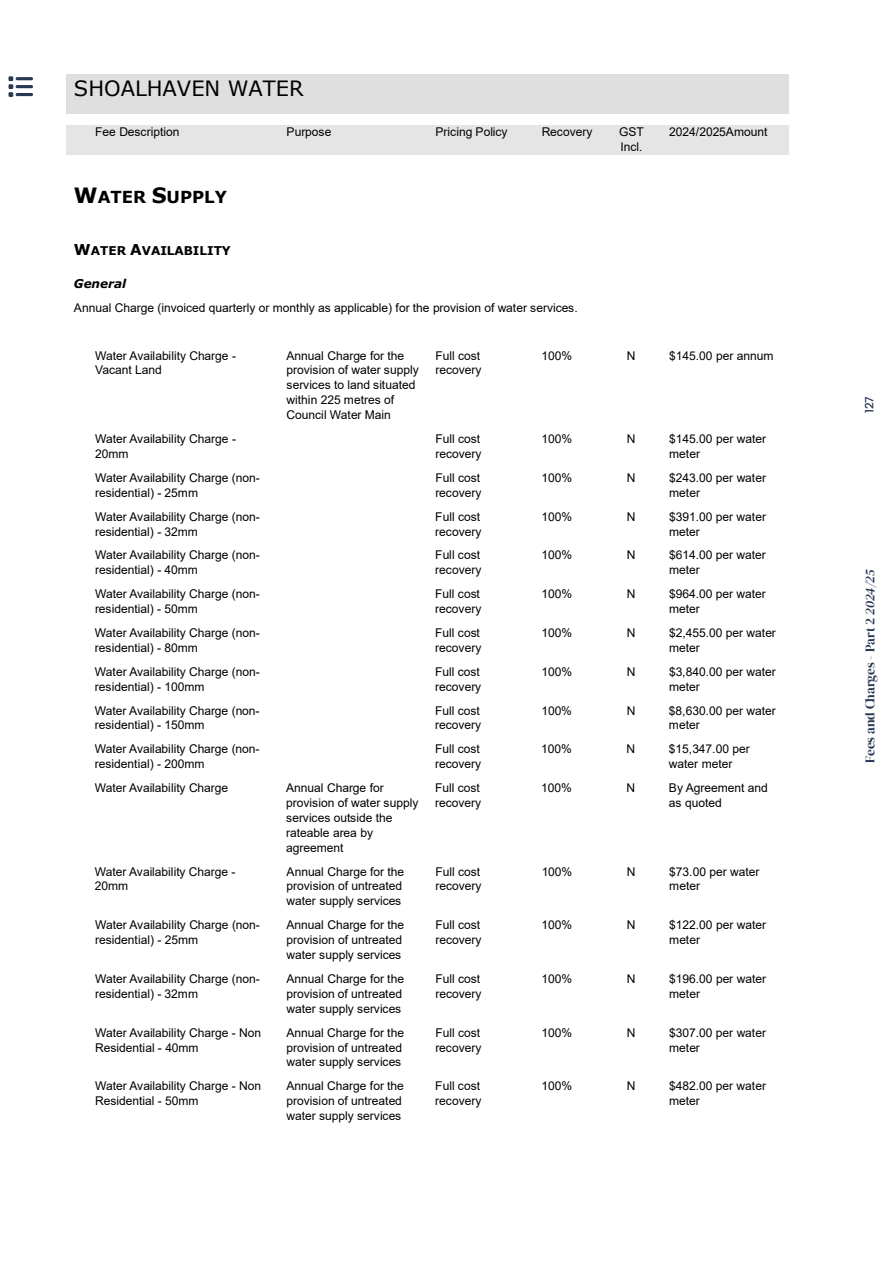
<style>
.page{position:relative;width:893px;height:1263px;background:#fff}
.page>*{position:absolute;margin:0;border:0;box-sizing:border-box;transform-origin:0 0}
.t1{font:21px "Verdana";color:#000}
.t2{font:700 16.5px "Verdana";color:#000}
.t3{font:13.2px "DM Serif Display";color:#263753}
.t4{font:12px/15px "Arial";letter-spacing:-.005em;color:#000}
.t5{font:700 12px "Verdana";color:#000}
.t6{font:italic 700 12px "Verdana";letter-spacing:-.005em;color:#000}
.t7{font:500 11.4px "Poppins";color:#263753}
.s1{font-size:21px}
.s2{font-size:15px}
.s3{font-style:italic}
</style>
<div class="page">
<div style="left:66px;top:75px;width:723px;height:39px;background:#dfdfdf"></div>
<div style="left:66px;top:125px;width:21px;height:30px;background:#e5e5e5"></div>
<div style="left:87px;top:125px;width:191px;height:30px;background:#e5e5e5"></div>
<div style="left:278px;top:125px;width:149px;height:30px;background:#e5e5e5"></div>
<div style="left:427px;top:125px;width:107px;height:30px;background:#e5e5e5"></div>
<div style="left:534px;top:125px;width:68px;height:30px;background:#e5e5e5"></div>
<div style="left:602px;top:125px;width:59px;height:30px;background:#e5e5e5"></div>
<div style="left:661px;top:125px;width:128px;height:30px;background:#e5e5e5"></div>
<svg style="left:8px;top:76px;width:25px;height:21px"></svg>
<h1 class="t1" style="left:74px;top:74px;width:231px">SHOALHAVEN WATER</h1>
<p class="t4" style="left:95px;top:125px;width:86px">Fee Description</p>
<p class="t4" style="left:287px;top:125px;width:46px">Purpose</p>
<p class="t4" style="left:435px;top:125px;width:74px">Pricing Policy</p>
<p class="t4" style="left:542px;top:125px;width:52px">Recovery</p>
<p class="t4" style="left:619px;top:125px;width:26px">GST<br>Incl.</p>
<p class="t4" style="left:669px;top:125px;width:100px">2024/2025Amount</p>
<h2 class="t2" style="left:74px;top:186px;width:154px"><span class="s1">W</span>ATER <span class="s1">S</span>UPPLY</h2>
<p class="t5" style="left:74px;top:242px;width:158px"><span class="s2">W</span>ATER <span class="s2">A</span>VAILABILITY</p>
<p class="t6" style="left:74px;top:275px;width:54px">General</p>
<p class="t4" style="left:74px;top:300px;width:505px">Annual Charge (invoiced quarterly or monthly as applicable) for the provision of water services.</p>
<p class="t4" style="left:95px;top:348px;width:142px">Water Availability Charge -<br>Vacant Land</p>
<p class="t4" style="left:287px;top:348px;width:134px">Annual Charge for the provision of water supply services to land situated within 225 metres of<br>Council Water Main</p>
<p class="t4" style="left:435px;top:348px;width:48px">Full cost recovery</p>
<p class="t4" style="left:542px;top:348px;width:32px">100%</p>
<p class="t4" style="left:627px;top:348px;width:10px">N</p>
<p class="t4" style="left:669px;top:348px;width:106px">$145.00 per annum</p>
<p class="t4" style="left:95px;top:431px;width:142px">Water Availability Charge -<br>20mm</p>
<p class="t4" style="left:435px;top:431px;width:48px">Full cost recovery</p>
<p class="t4" style="left:542px;top:431px;width:32px">100%</p>
<p class="t4" style="left:627px;top:431px;width:10px">N</p>
<p class="t4" style="left:669px;top:431px;width:98px">$145.00 per water meter</p>
<p class="t4" style="left:95px;top:470px;width:166px">Water Availability Charge (non&shy;residential) - 25mm</p>
<p class="t4" style="left:435px;top:470px;width:48px">Full cost recovery</p>
<p class="t4" style="left:542px;top:470px;width:32px">100%</p>
<p class="t4" style="left:627px;top:470px;width:10px">N</p>
<p class="t4" style="left:669px;top:470px;width:98px">$243.00 per water meter</p>
<p class="t4" style="left:95px;top:509px;width:166px">Water Availability Charge (non&shy;residential) - 32mm</p>
<p class="t4" style="left:435px;top:509px;width:48px">Full cost recovery</p>
<p class="t4" style="left:541px;top:509px;width:32px">100%</p>
<p class="t4" style="left:627px;top:509px;width:10px">N</p>
<p class="t4" style="left:669px;top:509px;width:98px">$391.00 per water meter</p>
<p class="t4" style="left:95px;top:547px;width:166px">Water Availability Charge (non&shy;residential) - 40mm</p>
<p class="t4" style="left:435px;top:547px;width:48px">Full cost recovery</p>
<p class="t4" style="left:541px;top:547px;width:32px">100%</p>
<p class="t4" style="left:627px;top:547px;width:10px">N</p>
<p class="t4" style="left:669px;top:547px;width:98px">$614.00 per water meter</p>
<p class="t4" style="left:95px;top:586px;width:166px">Water Availability Charge (non&shy;residential) - 50mm</p>
<p class="t4" style="left:435px;top:586px;width:48px">Full cost recovery</p>
<p class="t4" style="left:541px;top:586px;width:32px">100%</p>
<p class="t4" style="left:627px;top:586px;width:10px">N</p>
<p class="t4" style="left:669px;top:586px;width:98px">$964.00 per water meter</p>
<p class="t4" style="left:95px;top:625px;width:166px">Water Availability Charge (non&shy;residential) - 80mm</p>
<p class="t4" style="left:435px;top:625px;width:48px">Full cost recovery</p>
<p class="t4" style="left:541px;top:625px;width:32px">100%</p>
<p class="t4" style="left:627px;top:625px;width:10px">N</p>
<p class="t4" style="left:669px;top:625px;width:108px">$2,455.00 per water meter</p>
<p class="t4" style="left:95px;top:664px;width:166px">Water Availability Charge (non&shy;residential) - 100mm</p>
<p class="t4" style="left:435px;top:664px;width:48px">Full cost recovery</p>
<p class="t4" style="left:541px;top:664px;width:32px">100%</p>
<p class="t4" style="left:627px;top:664px;width:10px">N</p>
<p class="t4" style="left:669px;top:664px;width:108px">$3,840.00 per water meter</p>
<p class="t4" style="left:95px;top:703px;width:166px">Water Availability Charge (non&shy;residential) - 150mm</p>
<p class="t4" style="left:435px;top:703px;width:48px">Full cost recovery</p>
<p class="t4" style="left:541px;top:703px;width:32px">100%</p>
<p class="t4" style="left:627px;top:703px;width:10px">N</p>
<p class="t4" style="left:669px;top:703px;width:108px">$8,630.00 per water meter</p>
<p class="t4" style="left:95px;top:742px;width:166px">Water Availability Charge (non&shy;residential) - 200mm</p>
<p class="t4" style="left:435px;top:742px;width:48px">Full cost recovery</p>
<p class="t4" style="left:541px;top:742px;width:32px">100%</p>
<p class="t4" style="left:627px;top:742px;width:10px">N</p>
<p class="t4" style="left:669px;top:742px;width:82px">$15,347.00 per water meter</p>
<p class="t4" style="left:95px;top:780px;width:135px">Water Availability Charge</p>
<p class="t4" style="left:286px;top:780px;width:134px">Annual Charge for provision of water supply services outside the rateable area by agreement</p>
<p class="t4" style="left:435px;top:780px;width:48px">Full cost recovery</p>
<p class="t4" style="left:541px;top:780px;width:32px">100%</p>
<p class="t4" style="left:627px;top:780px;width:10px">N</p>
<p class="t4" style="left:669px;top:780px;width:100px">By Agreement and as quoted</p>
<p class="t4" style="left:95px;top:864px;width:142px">Water Availability Charge -<br>20mm</p>
<p class="t4" style="left:287px;top:864px;width:119px">Annual Charge for the provision of untreated water supply services</p>
<p class="t4" style="left:435px;top:864px;width:48px">Full cost recovery</p>
<p class="t4" style="left:542px;top:864px;width:32px">100%</p>
<p class="t4" style="left:627px;top:864px;width:10px">N</p>
<p class="t4" style="left:669px;top:864px;width:92px">$73.00 per water meter</p>
<p class="t4" style="left:95px;top:917px;width:166px">Water Availability Charge (non&shy;residential) - 25mm</p>
<p class="t4" style="left:287px;top:917px;width:119px">Annual Charge for the provision of untreated water supply services</p>
<p class="t4" style="left:435px;top:917px;width:48px">Full cost recovery</p>
<p class="t4" style="left:542px;top:917px;width:32px">100%</p>
<p class="t4" style="left:627px;top:917px;width:10px">N</p>
<p class="t4" style="left:669px;top:917px;width:98px">$122.00 per water meter</p>
<p class="t4" style="left:95px;top:971px;width:166px">Water Availability Charge (non&shy;residential) - 32mm</p>
<p class="t4" style="left:286px;top:971px;width:119px">Annual Charge for the provision of untreated water supply services</p>
<p class="t4" style="left:435px;top:971px;width:48px">Full cost recovery</p>
<p class="t4" style="left:542px;top:971px;width:32px">100%</p>
<p class="t4" style="left:627px;top:971px;width:10px">N</p>
<p class="t4" style="left:669px;top:971px;width:98px">$196.00 per water meter</p>
<p class="t4" style="left:95px;top:1025px;width:168px">Water Availability Charge - Non<br>Residential - 40mm</p>
<p class="t4" style="left:286px;top:1025px;width:119px">Annual Charge for the provision of untreated water supply services</p>
<p class="t4" style="left:435px;top:1025px;width:48px">Full cost recovery</p>
<p class="t4" style="left:542px;top:1025px;width:32px">100%</p>
<p class="t4" style="left:627px;top:1025px;width:10px">N</p>
<p class="t4" style="left:669px;top:1025px;width:98px">$307.00 per water meter</p>
<p class="t4" style="left:95px;top:1079px;width:168px">Water Availability Charge - Non<br>Residential - 50mm</p>
<p class="t4" style="left:286px;top:1079px;width:119px">Annual Charge for the provision of untreated water supply services</p>
<p class="t4" style="left:435px;top:1079px;width:48px">Full cost recovery</p>
<p class="t4" style="left:541px;top:1078px;width:32px">100%</p>
<p class="t4" style="left:627px;top:1078px;width:10px">N</p>
<p class="t4" style="left:669px;top:1079px;width:98px">$482.00 per water meter</p>
<p class="t7" style="left:863px;top:413px;width:19px;rotate:-90deg">127</p>
<p class="t3" style="left:862px;top:762px;width:195px;rotate:-90deg">Fees and Charges - Part 2 <span class="s3">2024/25</span></p>
</div>
